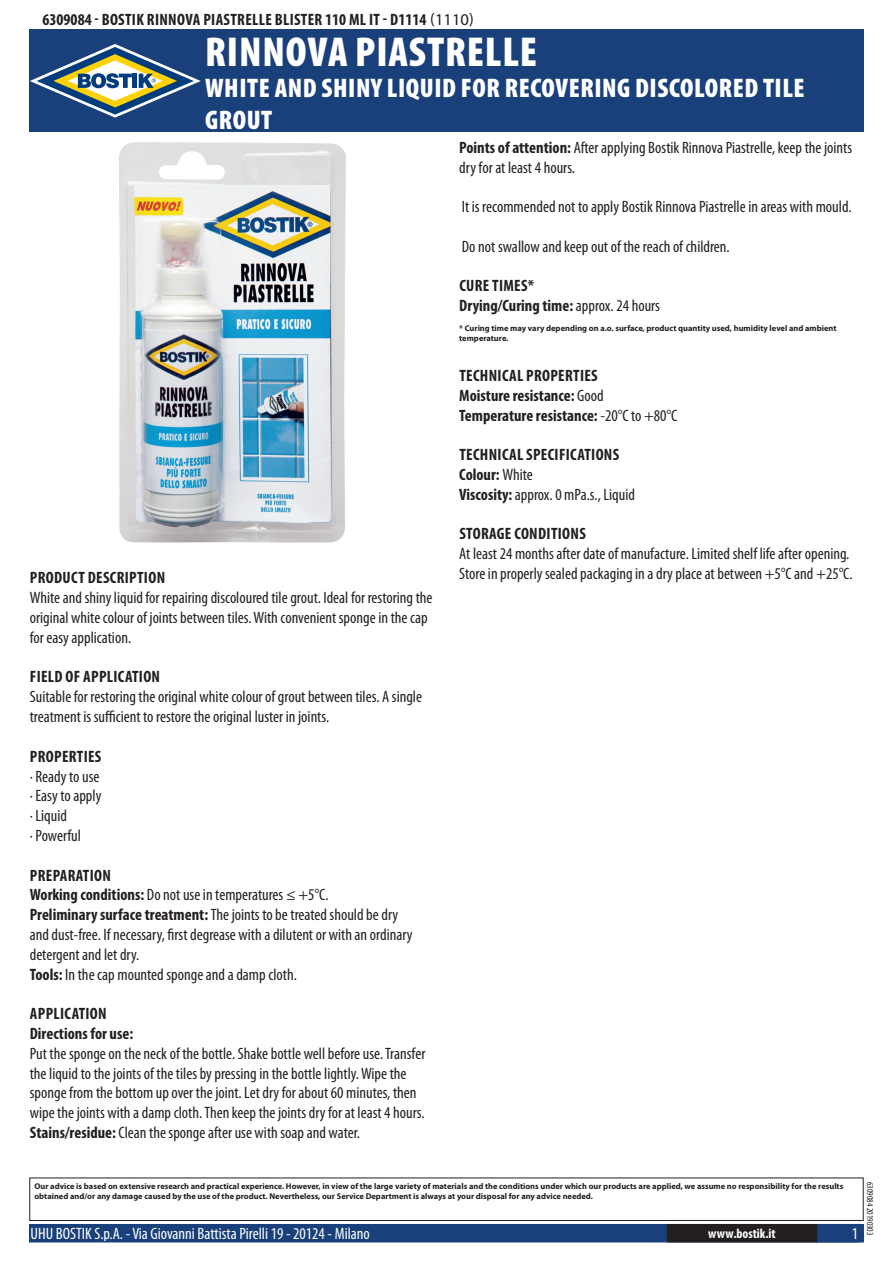
<style>
.page{position:relative;width:893px;height:1263px;background:#fff}
.page>*{position:absolute;margin:0;border:0;box-sizing:border-box;transform-origin:0 0}
.t1{font:900 condensed 42px "Myriad Pro";letter-spacing:.02em;color:#fff}
.t2{font:900 condensed 27px/32.4px "Myriad Pro";letter-spacing:.02em;color:#fff}
.t3{font:condensed 16.5px/19.8px "Myriad Pro";color:#231f20}
.t4{font:700 condensed 16.5px/19.8px "Myriad Pro";letter-spacing:.02em;color:#231f20}
.t5{font:condensed 16.5px "Myriad Pro";color:#fff}
.t6{font:700 condensed 13.5px "Myriad Pro";color:#fff}
.t7{font:condensed 9px "Myriad Pro";color:#231f20}
.t8{font:700 8.4px/10.1px "Myriad Pro";color:#231f20}
.s1{font-weight:400;font-stretch:normal}
.s2{font-weight:700}
.s3{font-weight:400}
</style>
<div class="page">
<div style="left:30px;top:1225px;width:833px;height:17px;background:#19407a"></div>
<div style="left:29px;top:1224px;width:835px;height:18px;border:2px solid #19407a"></div>
<div style="left:816px;top:1224px;width:44px;height:18px;border:2px solid #19407a"></div>
<div style="left:668px;top:1225px;width:148px;height:17px;background:#231f20"></div>
<div style="left:667px;top:1224px;width:150px;height:18px;border:2px solid #231f20"></div>
<div style="left:29px;top:1177px;width:835px;height:44px;border:1px solid #231f20"></div>
<div style="left:30px;top:30px;width:834px;height:102px;background:#19407a"></div>
<svg style="left:30px;top:44px;width:171px;height:74px"></svg>
<img style="left:119px;top:142px;width:227px;height:401px">
<p class="t4" style="left:43px;top:9px;width:433px">6309084 - Bostik Rinnova Piastrelle Blister 110 ml IT - D1114 <span class="s1">(1110)</span></p>
<h1 class="t1" style="left:205px;top:25px;width:333px">RINNOVA PIASTRELLE</h1>
<h2 class="t2" style="left:205px;top:71px;width:601px">WHITE AND SHINY LIQUID FOR RECOVERING DISCOLORED TILE<br>GROUT</h2>
<p class="t4" style="left:30px;top:568px;width:137px">Product description</p>
<p class="t3" style="left:30px;top:588px;width:404px">White and shiny liquid for repairing discoloured tile grout. Ideal for restoring the original white colour of joints between tiles. With convenient sponge in the cap for easy application.</p>
<p class="t4" style="left:30px;top:667px;width:132px">Field of application</p>
<p class="t3" style="left:30px;top:687px;width:394px">Suitable for restoring the original white colour of grout between tiles. A single treatment is sufficient to restore the original luster in joints.</p>
<p class="t4" style="left:30px;top:746px;width:73px">Properties</p>
<p class="t3" style="left:30px;top:766px;width:73px">· Ready to use · Easy to apply · Liquid<br>· Powerful</p>
<p class="t3" style="left:30px;top:865px;width:384px"><span class="s2">Preparation<br>Working conditions:</span> Do not use in temperatures ≤ +5°C.<br><span class="s2">Preliminary surface treatment:</span> The joints to be treated should be dry and dust-free. If necessary, first degrease with a dilutent or with an ordinary detergent and let dry.<br><span class="s2">Tools:</span> In the cap mounted sponge and a damp cloth.</p>
<p class="t4" style="left:30px;top:1003px;width:105px">Application<br>Directions for use:</p>
<p class="t3" style="left:30px;top:1043px;width:397px">Put the sponge on the neck of the bottle. Shake bottle well before use. Transfer the liquid to the joints of the tiles by pressing in the bottle lightly. Wipe the sponge from the bottom up over the joint. Let dry for about 60 minutes, then wipe the joints with a damp cloth. Then keep the joints dry for at least 4 hours.<br><span class="s2">Stains/residue:</span> Clean the sponge after use with soap and water.</p>
<p class="t3" style="left:459px;top:137px;width:394px"><span class="s2">Points of attention:</span> After applying Bostik Rinnova Piastrelle, keep the joints dry for at least 4 hours.</p>
<p class="t3" style="left:462px;top:197px;width:391px">It is recommended not to apply Bostik Rinnova Piastrelle in areas with mould.</p>
<p class="t3" style="left:462px;top:236px;width:269px">Do not swallow and keep out of the reach of children.</p>
<p class="t4" style="left:459px;top:276px;width:202px">Cure times*<br>Drying/Curing time: <span class="s3">approx. 24 hours</span></p>
<p class="t8" style="left:459px;top:323px;width:379px">* Curing time may vary depending on a.o. surface, product quantity used, humidity level and ambient temperature.</p>
<p class="t4" style="left:459px;top:365px;width:220px">Technical properties<br>Moisture resistance: <span class="s3">Good<br></span>Temperature resistance: <span class="s3">-20°C to +80°C</span></p>
<p class="t4" style="left:459px;top:444px;width:177px">Technical specifications<br>Colour: <span class="s3">White<br></span>Viscosity: <span class="s3">approx. 0 mPa.s., Liquid</span></p>
<p class="t4" style="left:459px;top:524px;width:128px">Storage conditions</p>
<p class="t3" style="left:459px;top:544px;width:395px">At least 24 months after date of manufacture. Limited shelf life after opening.<br>Store in properly sealed packaging in a dry place at between +5°C and +25°C.</p>
<p class="t8" style="left:34px;top:1181px;width:810px">Our advice is based on extensive research and practical experience. However, in view of the large variety of materials and the conditions under which our products are applied, we assume no responsibility for the results obtained and/or any damage caused by the use of the product. Nevertheless, our Service Department is always at your disposal for any advice needed.</p>
<p class="t5" style="left:31px;top:1224px;width:341px">UHU BOSTIK S.p.A. - Via Giovanni Battista Pirelli 19 - 20124 - Milano</p>
<p class="t6" style="left:708px;top:1225px;width:69px">www.bostik.it</p>
<p class="t5" style="left:852px;top:1224px;width:8px">1</p>
<p class="t7" style="left:875px;top:1182px;width:55px;rotate:90deg">6309084 20190303</p>
</div>
